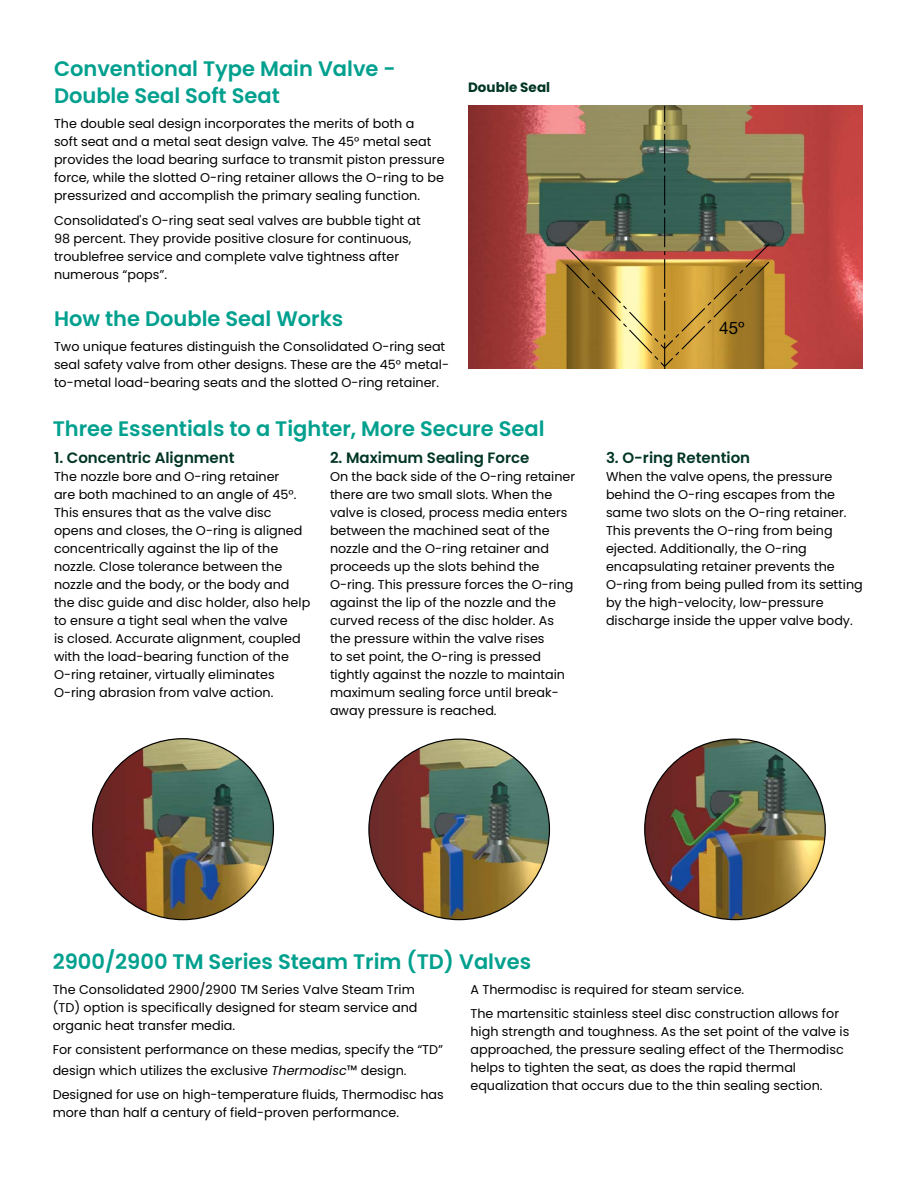
<style>
.page{position:relative;width:918px;height:1188px;background:#fff}
.page>*{position:absolute;margin:0;border:0;box-sizing:border-box;transform-origin:0 0}
.t1{font:600 21px/27px "Poppins";color:#00a08e}
.t2{font:17.25px "Helvetica Neue LT Std";color:#000}
.t3{font:600 15px "Poppins";color:#003525}
.t4{font:700 13.5px "Poppins";letter-spacing:.005em;color:#003525}
.t5{font:12.75px/18px "Poppins";color:#000}
.s1{font-style:italic}
.s2{font-size:13.5px}
</style>
<div class="page">
<img style="left:469px;top:106px;width:393px;height:262px">
<svg style="left:565px;top:106px;width:205px;height:262px;background:#91824d"></svg>
<img style="left:369px;top:739px;width:180px;height:181px;border-radius:90px">
<img style="left:645px;top:739px;width:180px;height:181px;border-radius:90px">
<img style="left:93px;top:739px;width:180px;height:181px;border-radius:90px">
<h1 class="t1" style="left:54px;top:55px;width:343px">Conventional Type Main Valve -<br>Double Seal Soft Seat</h1>
<p class="t5" style="left:54px;top:114px;width:392px">The double seal design incorporates the merits of both a<br>soft seat and a metal seat design valve. The 45° metal seat provides the load bearing surface to transmit piston pressure force, while the slotted O-ring retainer allows the O-ring to be pressurized and accomplish the primary sealing function.</p>
<p class="t5" style="left:54px;top:211px;width:368px">Consolidated's O-ring seat seal valves are bubble tight at 98 percent. They provide positive closure for continuous, troublefree service and complete valve tightness after numerous “pops”.</p>
<h1 class="t1" style="left:54px;top:305px;width:291px">How the Double Seal Works</h1>
<p class="t5" style="left:54px;top:337px;width:397px">Two unique features distinguish the Consolidated O-ring seat seal safety valve from other designs. These are the 45° metal&shy;to-metal load-bearing seats and the slotted O-ring retainer.</p>
<p class="t4" style="left:468px;top:79px;width:84px">Double Seal</p>
<h1 class="t1" style="left:53px;top:415px;width:493px">Three Essentials to a Tighter, More Secure Seal</h1>
<p class="t3" style="left:54px;top:449px;width:182px">1. Concentric Alignment</p>
<p class="t5" style="left:54px;top:467px;width:258px">The nozzle bore and O-ring retainer<br>are both machined to an angle of 45°.<br>This ensures that as the valve disc opens and closes, the O-ring is aligned concentrically against the lip of the nozzle. Close tolerance between the nozzle and the body, or the body and the disc guide and disc holder, also help to ensure a tight seal when the valve<br>is closed. Accurate alignment, coupled with the load-bearing function of the O-ring retainer, virtually eliminates O-ring abrasion from valve action.</p>
<p class="t3" style="left:330px;top:449px;width:201px">2. Maximum Sealing Force</p>
<p class="t5" style="left:330px;top:467px;width:247px">On the back side of the O-ring retainer there are two small slots. When the valve is closed, process media enters between the machined seat of the nozzle and the O-ring retainer and proceeds up the slots behind the O-ring. This pressure forces the O-ring against the lip of the nozzle and the curved recess of the disc holder. As the pressure within the valve rises<br>to set point, the O-ring is pressed tightly against the nozzle to maintain maximum sealing force until break&shy;away pressure is reached.</p>
<h2 class="t2" style="left:719px;top:317px;width:27px">45º</h2>
<p class="t3" style="left:606px;top:449px;width:146px">3. O-ring Retention</p>
<p class="t5" style="left:606px;top:467px;width:258px">When the valve opens, the pressure behind the O-ring escapes from the same two slots on the O-ring retainer.<br>This prevents the O-ring from being ejected. Additionally, the O-ring encapsulating retainer prevents the O-ring from being pulled from its setting by the high-velocity, low-pressure discharge inside the upper valve body.</p>
<h1 class="t1" style="left:53px;top:948px;width:480px">2900/2900 TM Series Steam Trim (TD) Valves</h1>
<p class="t5" style="left:53px;top:980px;width:366px">The Consolidated 2900/2900 TM Series Valve Steam Trim (TD) option is specifically designed for steam service and organic heat transfer media.</p>
<p class="t5" style="left:53px;top:1040px;width:392px;line-height:20.2px">For consistent performance on these medias, specify the “TD” design which utilizes the exclusive <span class="s1">Thermodisc</span><span class="s2">™</span> design.</p>
<p class="t5" style="left:53px;top:1086px;width:393px">Designed for use on high-temperature fluids, Thermodisc has more than half a century of field-proven performance.</p>
<p class="t5" style="left:470px;top:977px;width:370px;line-height:24.8px">A Thermodisc is required for steam service.<br>The martensitic stainless steel disc construction allows for</p>
<p class="t5" style="left:470px;top:1023px;width:380px">high strength and toughness. As the set point of the valve is approached, the pressure sealing effect of the Thermodisc helps to tighten the seat, as does the rapid thermal equalization that occurs due to the thin sealing section.</p>
</div>
